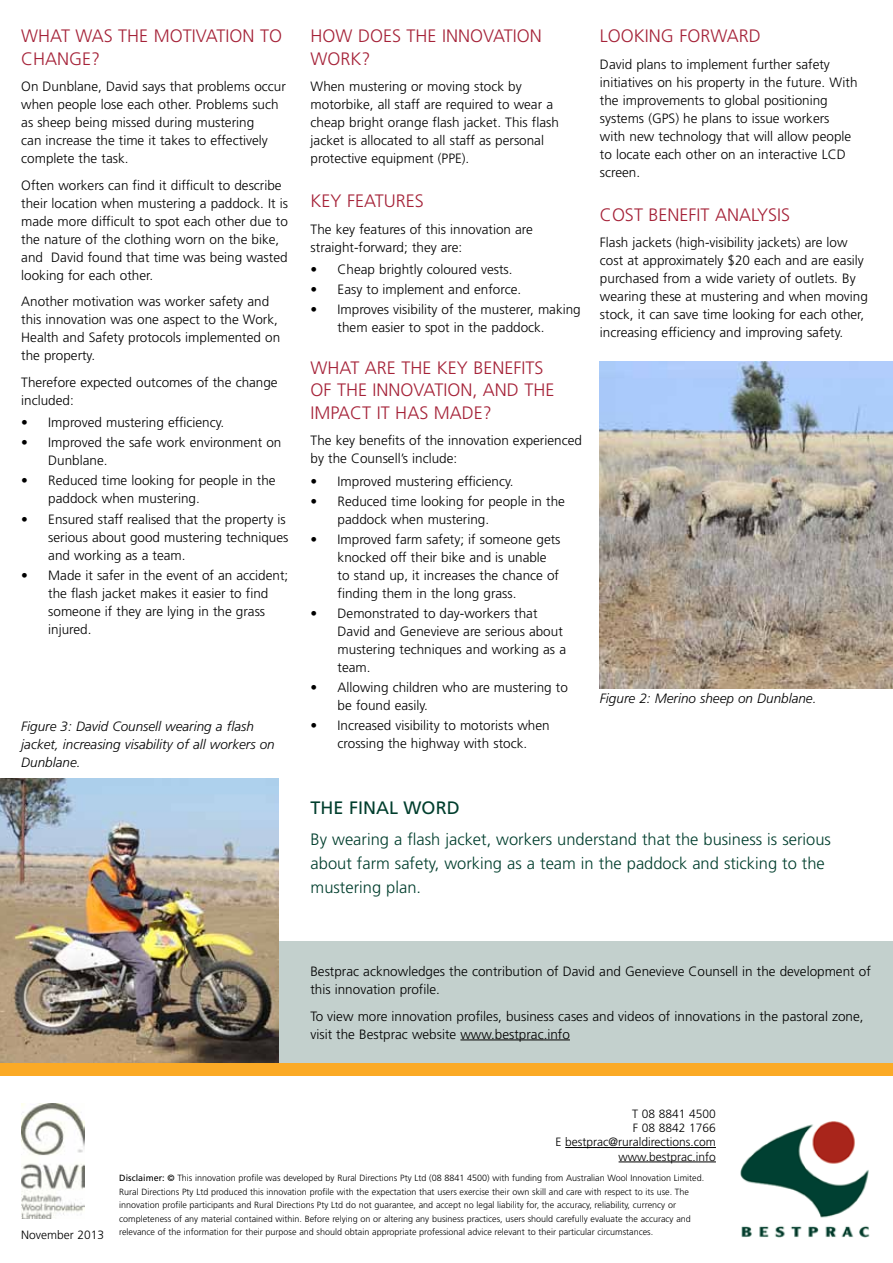
<style>
.page{position:relative;width:893px;height:1263px;background:#fff}
.page>*{position:absolute;margin:0;border:0;box-sizing:border-box;transform-origin:0 0}
.t1{font:300 18px "Frutiger LT Std";color:#a52238}
.t2{font:18px "Frutiger LT Std";color:#003e2d}
.t3{font:300 16.5px/24px "Frutiger LT Std";color:#003e2d}
.t4{font:300 13.5px/18px "Frutiger LT Std";color:#000}
.t5{font:italic 300 13.5px/18px "Frutiger LT Std";color:#000}
.t6{font:300 12px/14.4px "Frutiger LT Std";color:#000;text-align:right}
.t7{font:300 9px "Frutiger LT Std";color:#000}
.s1{font-weight:400}
.s2{font-size:12px}
</style>
<div class="page">
<div style="left:0;top:942px;width:893px;height:121px;background:#c3d0cd"></div>
<img style="left:0;top:779px;width:278px;height:284px">
<div style="left:0;top:1063px;width:893px;height:12px;background:#fbaa26"></div>
<hr style="left:460px;top:1039px;width:110px;height:1px;background:#000">
<img style="left:600px;top:361px;width:293px;height:328px">
<img style="left:740px;top:1121px;width:130px;height:117px">
<hr style="left:565px;top:1147px;width:151px;height:1px;background:#000">
<hr style="left:619px;top:1161px;width:97px;height:1px;background:#000">
<img style="left:22px;top:1103px;width:62px;height:115px">
<h1 class="t1" style="left:21px;top:26px;width:29px">What</h1>
<h1 class="t1" style="left:76px;top:26px;width:54px">wa s the</h1>
<h1 class="t1" style="left:154px;top:26px;width:11px">motivation</h1>
<h1 class="t1" style="left:260px;top:26px;width:12px">to</h1>
<h1 class="t1" style="left:21px;top:49px;width:25px">change</h1>
<h1 class="t1" style="left:91px;top:49px;width:10px">?</h1>
<p class="t4" style="left:21px;top:78px;width:266px">On Dunblane, David says that problems occur when people lose each other. Problems such as sheep being missed during mustering<br>can increase the time it takes to effectively complete the task.</p>
<p class="t4" style="left:21px;top:176px;width:268px">Often workers can find it difficult to describe their location when mustering a paddock. It is made more difficult to spot each other due to the nature of the clothing worn on the bike, and David found that time was being wasted looking for each other.</p>
<p class="t4" style="left:21px;top:293px;width:260px">Another motivation was worker safety and this innovation was one aspect to the Work, Health and Safety protocols implemented on the property.</p>
<p class="t4" style="left:21px;top:373px;width:258px">Therefore expected outcomes of the change included:</p>
<p class="t4" style="left:21px;top:414px;width:205px">• Improved mustering efficiency.</p>
<p class="t4" style="left:48px;top:434px;width:235px;text-indent:-27px">• Improved the safe work environment on<br>Dunblane.</p>
<p class="t4" style="left:48px;top:472px;width:229px;text-indent:-27px">• Reduced time looking for people in the paddock when mustering.</p>
<p class="t4" style="left:48px;top:510px;width:242px;text-indent:-27px">• Ensured staff realised that the property is serious about good mustering techniques and working as a team.</p>
<p class="t4" style="left:48px;top:566px;width:242px;text-indent:-27px">• Made it safer in the event of an accident; the flash jacket makes it easier to find someone if they are lying in the grass injured.</p>
<p class="t5" style="left:21px;top:717px;width:255px">Figure 3: David Counsell wearing a flash jacket, increasing visability of all workers on<br>Dunblane.</p>
<h1 class="t1" style="left:311px;top:26px;width:59px">How doe</h1>
<h1 class="t1" style="left:392px;top:26px;width:26px">s the</h1>
<h1 class="t1" style="left:442px;top:26px;width:11px">innovation</h1>
<h1 class="t1" style="left:311px;top:49px;width:15px">wor</h1>
<h1 class="t1" style="left:351px;top:49px;width:21px">k?</h1>
<p class="t4" style="left:311px;top:78px;width:250px">When mustering or moving stock by motorbike, all staff are required to wear a cheap bright orange flash jacket. This flash jacket is allocated to all staff as personal protective equipment (PPE).</p>
<h1 class="t1" style="left:311px;top:191px;width:47px">Ke y feature</h1>
<h1 class="t1" style="left:415px;top:191px;width:10px">s</h1>
<p class="t4" style="left:311px;top:220px;width:224px">The key features of this innovation are straight-forward; they are:</p>
<p class="t4" style="left:311px;top:260px;width:203px">• C heap brightly coloured vests.</p>
<p class="t4" style="left:311px;top:281px;width:212px">• Easy to implement and enforce.</p>
<p class="t4" style="left:338px;top:301px;width:245px;text-indent:-27px">• Improves visibility of the musterer, making them easier to spot in the paddock.</p>
<h1 class="t1" style="left:311px;top:357px;width:29px">What</h1>
<h1 class="t1" style="left:365px;top:357px;width:11px">are</h1>
<h1 class="t1" style="left:401px;top:357px;width:11px">the</h1>
<h1 class="t1" style="left:437px;top:357px;width:46px">key benefit</h1>
<h1 class="t1" style="left:534px;top:357px;width:10px">s</h1>
<h1 class="t1" style="left:311px;top:380px;width:38px">of the</h1>
<h1 class="t1" style="left:373px;top:380px;width:11px">innovation</h1>
<h1 class="t1" style="left:472px;top:380px;width:24px">, and</h1>
<h1 class="t1" style="left:524px;top:380px;width:11px">the</h1>
<h1 class="t1" style="left:311px;top:402px;width:11px">impa</h1>
<h1 class="t1" style="left:350px;top:402px;width:97px">ctit has made</h1>
<h1 class="t1" style="left:483px;top:402px;width:10px">?</h1>
<p class="t4" style="left:311px;top:432px;width:273px">The key benefits of the innovation experienced by the Counsell’s include:</p>
<p class="t4" style="left:311px;top:472px;width:205px">• Improved mustering efficiency.</p>
<p class="t4" style="left:338px;top:492px;width:229px;text-indent:-27px">• Reduced time looking for people in the paddock when mustering.</p>
<p class="t4" style="left:338px;top:530px;width:224px;text-indent:-27px">• Improved farm safety; if someone gets knocked off their bike and is unable to stand up, it increases the chance of finding them in the long grass.</p>
<p class="t4" style="left:338px;top:604px;width:230px;text-indent:-27px">• Demonstrated to day-workers that<br>David and Genevieve are serious about mustering techniques and working as a team.</p>
<p class="t4" style="left:338px;top:679px;width:232px;text-indent:-27px">• Allowing children who are mustering to be found easily.</p>
<p class="t4" style="left:311px;top:717px;width:241px;text-align:center">• Increased visibility to motorists when crossing the highway with stock.</p>
<h1 class="t1" style="left:600px;top:26px;width:12px">loo</h1>
<h1 class="t1" style="left:634px;top:26px;width:21px">king</h1>
<h1 class="t1" style="left:679px;top:26px;width:13px">forward</h1>
<p class="t4" style="left:600px;top:55px;width:259px">David plans to implement further safety initiatives on his property in the future. With the improvements to global positioning systems (GPS) he plans to issue workers with new technology that will allow people to locate each other on an interactive LC D screen.</p>
<h1 class="t1" style="left:600px;top:204px;width:68px">Cost Benefit</h1>
<h1 class="t1" style="left:715px;top:204px;width:77px">Analysis</h1>
<p class="t4" style="left:600px;top:234px;width:269px">Flash jackets (high-visibility jackets) are low cost at approximately $20 each and are easily purchased from a wide variety of outlets. By wearing these at mustering and when moving stock, it can save time looking for each other, increasing efficiency and improving safety.</p>
<p class="t5" style="left:600px;top:690px;width:218px">Figure 2: Merino sheep on Dunblane.</p>
<h1 class="t2" style="left:311px;top:797px;width:148px">The final word</h1>
<p class="t3" style="left:311px;top:827px;width:522px">By wearing a flash jacket, workers understand that the business is serious about farm safety, working as a team in the paddock and sticking to the mustering plan.</p>
<p class="t4" style="left:310px;top:962px;width:562px">Bestprac acknowledges the contribution of David and Genevieve Counsell in the development of this innovation profile.</p>
<p class="t4" style="left:310px;top:1007px;width:555px">To view more innovation profiles, business cases and videos of innovations in the pastoral zone, visit the Bestprac website www.bestprac.info</p>
<p class="t6" style="left:556px;top:1106px;width:162px">T 08 8841 4500<br>F 08 8842 1766<br>E bestprac@ruraldirections.com www.bestprac.info</p>
<p class="t7" style="left:119px;top:1173px;width:586px"><span class="s1">Disclaimer: ©</span> This innovation profile was developed by Rural Directions Pty Ltd (08 8841 4500) with funding from Australian Wool Innovation Limited.</p>
<p class="t7" style="left:119px;top:1186px;width:571px">Rural Directions Pty Ltd produced this innovation profile with the expectation that users exercise their own skill and care with respect to its use. The</p>
<p class="t7" style="left:119px;top:1200px;width:558px">innovation profile participants and Rural Directions Pty Ltd do not guarantee, and accept no legal liability for, the accuracy, reliability, currency or</p>
<p class="t7" style="left:119px;top:1213px;width:573px">completeness of any material contained within. Before relying on or altering any business practices, users should carefully evaluate the accuracy and</p>
<p class="t7" style="left:21px;top:1227px;width:634px"><span class="s2">November 2013</span> relevance of the information for their purpose and should obtain appropriate professional advice relevant to their particular circumstances.</p>
</div>
